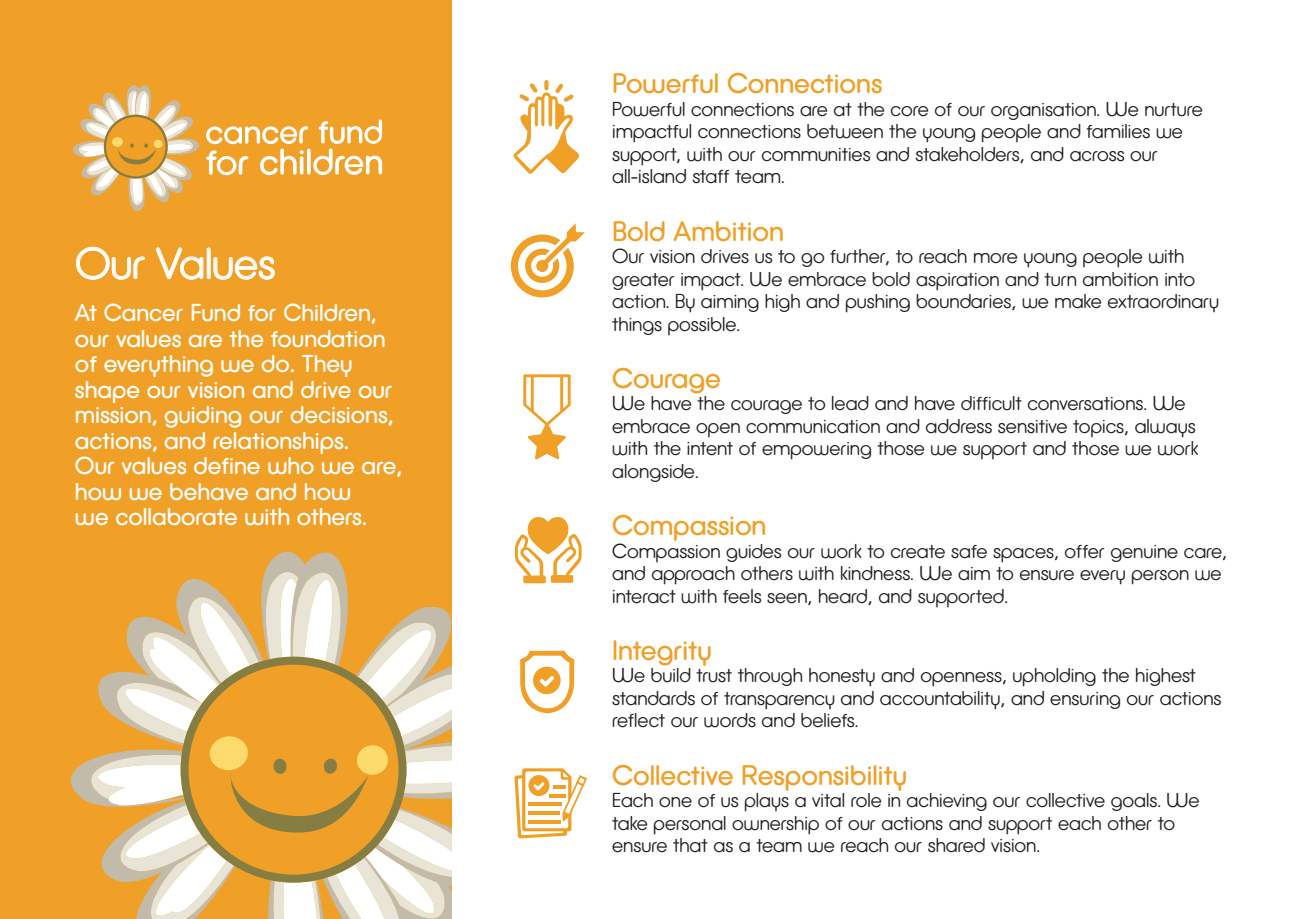
<style>
.page{position:relative;width:1289px;height:919px;background:#fff}
.page>*{position:absolute;margin:0;border:0;box-sizing:border-box;transform-origin:0 0}
.t1{font:300 43.2px "Defused";color:#fff}
.t2{font:27.75px "Defused";color:#f0a027}
.t3{font:24px/25.5px "Defused";color:#fff}
.t4{font:300 19.8px/22.5px "Defused";color:#231f20}
</style>
<div class="page">
<div style="left:0;top:0;width:452px;height:918px;background:#f0a027"></div>
<svg style="left:76px;top:246px;width:69px;height:34px"></svg>
<svg style="left:156px;top:247px;width:119px;height:33px"></svg>
<svg style="left:72px;top:85px;width:310px;height:127px"></svg>
<svg style="left:76px;top:558px;width:266px;height:241px"></svg>
<svg style="left:83px;top:565px;width:369px;height:353px"></svg>
<div style="left:180px;top:656px;width:226px;height:226px;background:#867d42;border-radius:50%"></div>
<div style="left:188px;top:664px;width:210px;height:210px;background:#f0a027;border-radius:50%"></div>
<svg style="left:209px;top:736px;width:180px;height:96px"></svg>
<svg style="left:513px;top:83px;width:67px;height:91px"></svg>
<svg style="left:511px;top:223px;width:74px;height:74px"></svg>
<svg style="left:523px;top:374px;width:47px;height:86px"></svg>
<div style="left:523px;top:575px;width:23px;height:8px;background:#f0a027;border-radius:2px"></div>
<div style="left:551px;top:575px;width:22px;height:7px;background:#f0a027;border-radius:2px"></div>
<svg style="left:515px;top:517px;width:66px;height:59px"></svg>
<svg style="left:520px;top:650px;width:54px;height:63px"></svg>
<svg style="left:514px;top:768px;width:73px;height:70px"></svg>
<h1 class="t1" style="left:75px;top:238px;width:202px">Our Values</h1>
<p class="t3" style="left:75px;top:300px;width:328px">At Cancer Fund for Children, our values are the foundation of everything we do. They shape our vision and drive our mission, guiding our decisions, actions, and relationships.<br>Our values define who we are, how we behave and how<br>we collaborate with others.</p>
<h2 class="t2" style="left:612px;top:67px;width:271px">Powerful Connections</h2>
<p class="t4" style="left:612px;top:97px;width:592px">Powerful connections are at the core of our organisation. We nurture impactful connections between the young people and families we support, with our communities and stakeholders, and across our all-island staff team.</p>
<h2 class="t2" style="left:612px;top:214px;width:173px">Bold Ambition</h2>
<p class="t4" style="left:612px;top:245px;width:608px">Our vision drives us to go further, to reach more young people with greater impact. We embrace bold aspiration and turn ambition into action. By aiming high and pushing boundaries, we make extraordinary things possible.</p>
<h2 class="t2" style="left:612px;top:362px;width:110px">Courage</h2>
<p class="t4" style="left:612px;top:392px;width:588px">We have the courage to lead and have difficult conversations. We embrace open communication and address sensitive topics, always with the intent of empowering those we support and those we work alongside.</p>
<h2 class="t2" style="left:612px;top:509px;width:156px">Compassion</h2>
<p class="t4" style="left:612px;top:539px;width:616px">Compassion guides our work to create safe spaces, offer genuine care, and approach others with kindness. We aim to ensure every person we interact with feels seen, heard, and supported.</p>
<h2 class="t2" style="left:612px;top:634px;width:101px">Integrity</h2>
<p class="t4" style="left:612px;top:664px;width:610px">We build trust through honesty and openness, upholding the highest standards of transparency and accountability, and ensuring our actions reflect our words and beliefs.</p>
<h2 class="t2" style="left:612px;top:758px;width:296px">Collective Responsibility</h2>
<p class="t4" style="left:612px;top:788px;width:589px">Each one of us plays a vital role in achieving our collective goals. We take personal ownership of our actions and support each other to ensure that as a team we reach our shared vision.</p>
</div>
